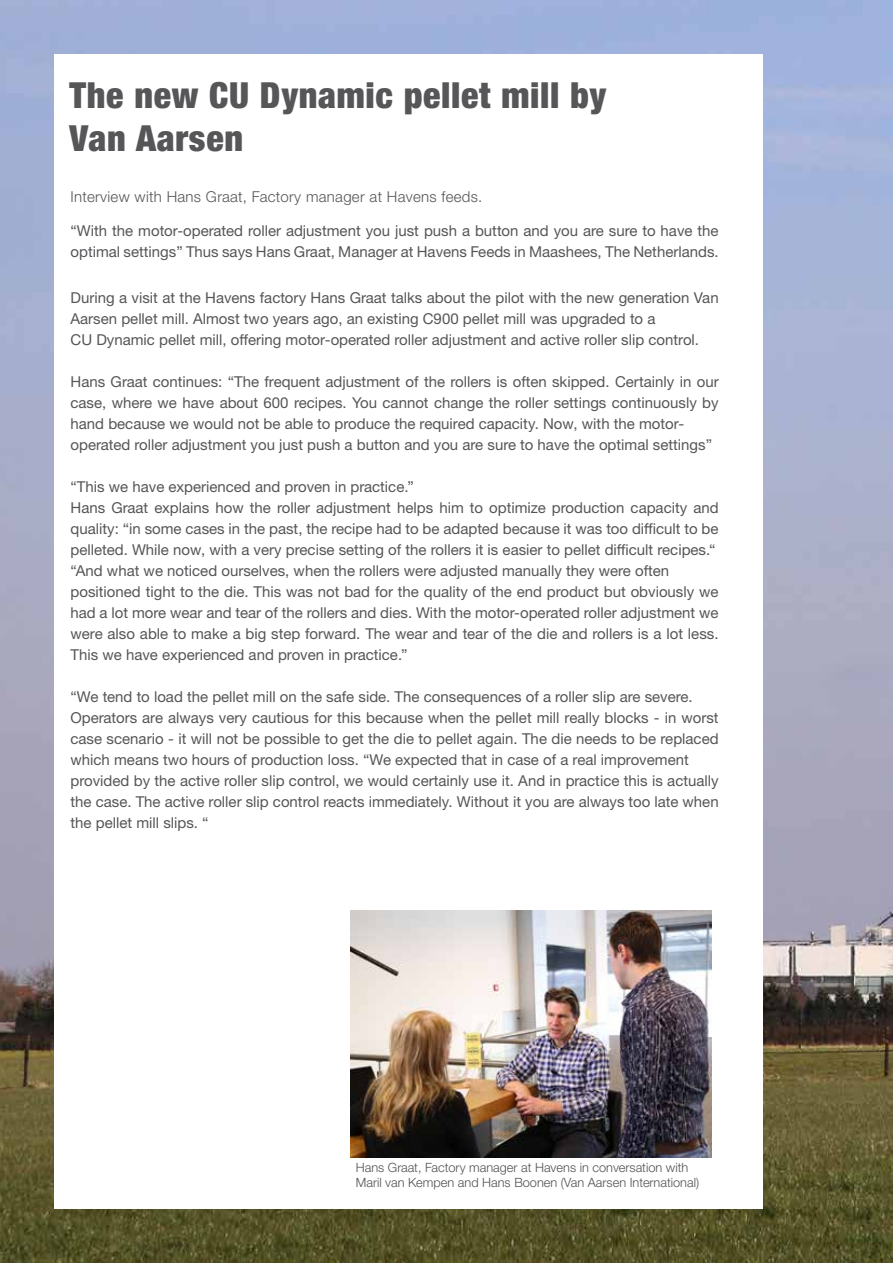
<style>
.page{position:relative;width:893px;height:1263px;background:#fff}
.page>*{position:absolute;margin:0;border:0;box-sizing:border-box;transform-origin:0 0}
.t1{font:900 condensed 36px/43.2px "Helvetica Neue LTW1 G";letter-spacing:.02em;color:#565659}
.t2{font:15px/21px "Helvetica Neue LTW1 G";color:#565659}
.t3{font:300 15px "Helvetica Neue LTW1 G";letter-spacing:.02em;color:#565659}
.t4{font:300 12.75px/15.3px "Helvetica Neue LTW1 G";color:#515254}
</style>
<div class="page">
<img style="left:0;top:0;width:893px;height:1263px">
<div style="left:54px;top:54px;width:709px;height:1155px;background:#fff"></div>
<img style="left:350px;top:910px;width:361px;height:248px">
<h1 class="t1" style="left:69px;top:74px;width:538px">The new CU Dynamic pellet mill by<br>Van Aarsen</h1>
<p class="t3" style="left:71px;top:188px;width:413px">Interview with Hans Graat, Factory manager at Havens feeds.</p>
<p class="t2" style="left:71px;top:220px;width:650px">“With the motor-operated roller adjustment you just push a button and you are sure to have the optimal settings” Thus says Hans Graat, Manager at Havens Feeds in Maashees, The Netherlands.</p>
<p class="t2" style="left:71px;top:287px;width:650px">During a visit at the Havens factory Hans Graat talks about the pilot with the new generation Van<br>Aarsen pellet mill. Almost two years ago, an existing C900 pellet mill was upgraded to a<br>CU Dynamic pellet mill, offering motor-operated roller adjustment and active roller slip control.</p>
<p class="t2" style="left:71px;top:371px;width:650px">Hans Graat continues: “The frequent adjustment of the rollers is often skipped. Certainly in our case, where we have about 600 recipes. You cannot change the roller settings continuously by hand because we would not be able to produce the required capacity. Now, with the motor&shy;operated roller adjustment you just push a button and you are sure to have the optimal settings”</p>
<p class="t2" style="left:71px;top:476px;width:650px">“This we have experienced and proven in practice.”<br>Hans Graat explains how the roller adjustment helps him to optimize production capacity and quality: “in some cases in the past, the recipe had to be adapted because it was too difficult to be pelleted. While now, with a very precise setting of the rollers it is easier to pellet difficult recipes.“ “And what we noticed ourselves, when the rollers were adjusted manually they were often positioned tight to the die. This was not bad for the quality of the end product but obviously we had a lot more wear and tear of the rollers and dies. With the motor-operated roller adjustment we were also able to make a big step forward. The wear and tear of the die and rollers is a lot less.<br>This we have experienced and proven in practice.”</p>
<p class="t2" style="left:71px;top:686px;width:650px">“We tend to load the pellet mill on the safe side. The consequences of a roller slip are severe.<br>Operators are always very cautious for this because when the pellet mill really blocks - in worst case scenario - it will not be possible to get the die to pellet again. The die needs to be replaced which means two hours of production loss. “We expected that in case of a real improvement provided by the active roller slip control, we would certainly use it. And in practice this is actually the case. The active roller slip control reacts immediately. Without it you are always too late when the pellet mill slips. “</p>
<p class="t4" style="left:356px;top:1160px;width:345px">Hans Graat, Factory manager at Havens in conversation with<br>Maril van Kempen and Hans Boonen (Van Aarsen International)</p>
</div>
